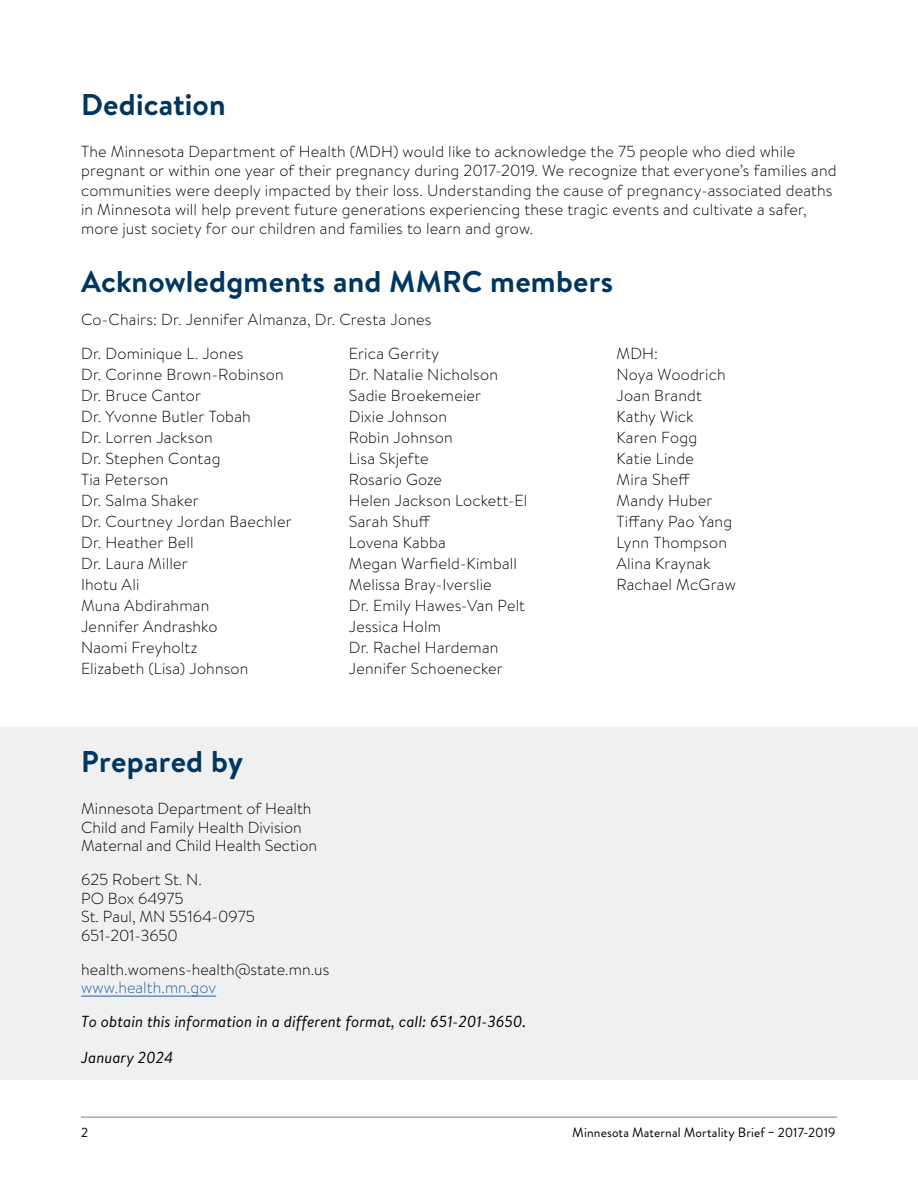
<style>
.page{position:relative;width:918px;height:1188px;background:#fff}
.page>*{position:absolute;margin:0;border:0;box-sizing:border-box;transform-origin:0 0}
.t1{font:700 30px "Brandon Text";letter-spacing:.01em;color:#003660}
.t2{font:300 15.9px/21px "Brandon Text";letter-spacing:.01em;color:#000}
.t3{font:italic 15.9px "Brandon Text";color:#000}
.t4{font:13.5px "Brandon Grotesque";letter-spacing:.01em;color:#000}
.s1{color:#215e9e}
</style>
<div class="page">
<hr style="left:81px;top:1116px;width:756px;height:2px;background:#a5a8ac">
<div style="left:0;top:728px;width:918px;height:352px;background:#eff0ef"></div>
<hr style="left:81px;top:996px;width:135px;height:1px;background:#215e9e">
<h2 class="t1" style="left:81px;top:84px;width:146px">Dedication</h2>
<p class="t2" style="left:81px;top:142px;width:757px;line-height:19.2px">The Minnesota Department of Health (MDH) would like to acknowledge the 75 people who died while pregnant or within one year of their pregnancy during 2017-2019. We recognize that everyone’s families and communities were deeply impacted by their loss. Understanding the cause of pregnancy-associated deaths in Minnesota will help prevent future generations experiencing these tragic events and cultivate a safer, more just society for our children and families to learn and grow.</p>
<h2 class="t1" style="left:81px;top:261px;width:534px">Acknowledgments and MMRC members</h2>
<p class="t2" style="left:81px;top:309px;width:352px">Co-Chairs: Dr. Jennifer Almanza, Dr. Cresta Jones</p>
<p class="t2" style="left:81px;top:342px;width:212px">Dr. Dominique L. Jones<br>Dr. Corinne Brown-Robinson<br>Dr. Bruce Cantor<br>Dr. Yvonne Butler Tobah<br>Dr. Lorren Jackson<br>Dr. Stephen Contag<br>Tia Peterson<br>Dr. Salma Shaker<br>Dr. Courtney Jordan Baechler<br>Dr. Heather Bell<br>Dr. Laura Miller<br>Ihotu Ali<br>Muna Abdirahman<br>Jennifer Andrashko<br>Naomi Freyholtz<br>Elizabeth (Lisa) Johnson</p>
<p class="t2" style="left:349px;top:342px;width:180px">Erica Gerrity<br>Dr. Natalie Nicholson<br>Sadie Broekemeier<br>Dixie Johnson<br>Robin Johnson<br>Lisa Skjefte<br>Rosario Goze<br>Helen Jackson Lockett-El<br>Sarah Shuff<br>Lovena Kabba<br>Megan Warfield-Kimball<br>Melissa Bray-Iverslie<br>Dr. Emily Hawes-Van Pelt<br>Jessica Holm<br>Dr. Rachel Hardeman<br>Jennifer Schoenecker</p>
<p class="t2" style="left:617px;top:342px;width:121px">MDH:<br>Noya Woodrich<br>Joan Brandt<br>Kathy Wick<br>Karen Fogg<br>Katie Linde<br>Mira Sheff<br>Mandy Huber<br>Tiffany Pao Yang<br>Lynn Thompson<br>Alina Kraynak<br>Rachael McGraw</p>
<h2 class="t1" style="left:81px;top:740px;width:163px">Prepared by</h2>
<p class="t2" style="left:81px;top:799px;width:237px;line-height:18.6px">Minnesota Department of Health<br>Child and Family Health Division<br>Maternal and Child Health Section</p>
<p class="t2" style="left:81px;top:870px;width:175px;line-height:18.6px">625 Robert St. N.<br>PO Box 64975<br>St. Paul, MN 55164-0975<br>651-201-3650</p>
<p class="t2" style="left:81px;top:959px;width:250px;line-height:18.6px">health.womens-health@state.mn.us <span class="s1">www.health.mn.gov</span></p>
<p class="t3" style="left:81px;top:1011px;width:447px">To obtain this information in a different format, call: 651-201-3650.</p>
<p class="t3" style="left:81px;top:1046px;width:94px">January 2024</p>
<p class="t4" style="left:81px;top:1123px;width:9px">2</p>
<p class="t4" style="left:572px;top:1123px;width:265px">Minnesota Maternal Mortality Brief − 2017-2019</p>
</div>
